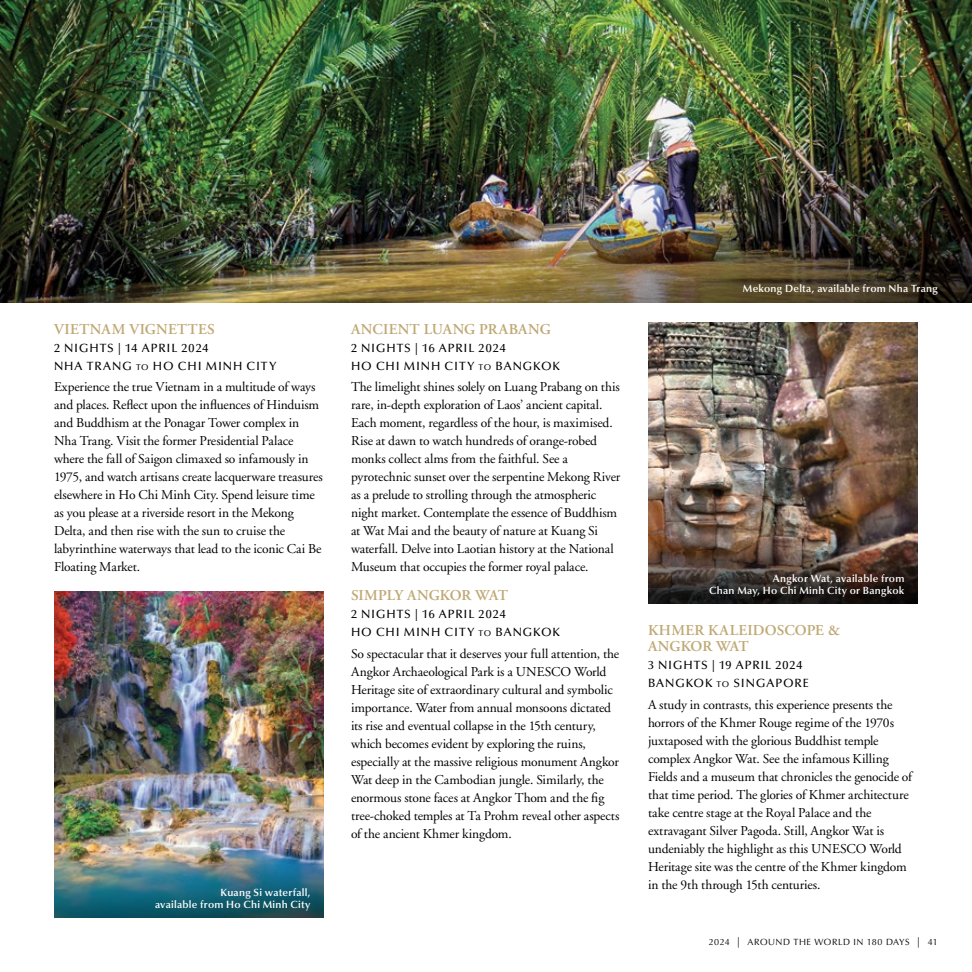
<style>
.page{position:relative;width:972px;height:972px;background:#fff}
.page>*{position:absolute;margin:0;border:0;box-sizing:border-box;transform-origin:0 0}
.t1{font:600 15px/15.8px "Adobe Garamond";letter-spacing:.01em;color:#bfa874}
.t2{font:600 15px "Adobe Garamond";letter-spacing:-.01em;color:#bfa874}
.t3{font:13.5px/18px "Adobe Garamond";letter-spacing:-.01em;color:#000}
.t4{font:500 12px/18px "Optima";letter-spacing:.075em;color:#000}
.t5{font:600 10.5px/12.6px "Optima";letter-spacing:.02em;color:#fff;text-align:right}
.t6{font:9px "Optima";letter-spacing:.05em;color:#000}
.s1{font-size:8.4px}
.s2{font-size:10.5px}
</style>
<div class="page">
<img style="left:54px;top:592px;width:270px;height:223px">
<img style="left:54px;top:815px;width:270px;height:103px">
<img style="left:0;top:0;width:972px;height:162px">
<img style="left:0;top:162px;width:972px;height:140px">
<img style="left:648px;top:323px;width:270px;height:190px">
<img style="left:648px;top:513px;width:270px;height:91px">
<p class="t1" style="left:54px;top:321px;width:162px">VIETNAM VIGNETTES</p>
<p class="t4" style="left:54px;top:339px;width:224px">2 NIGHTS | 14 APRIL 2024<br>NHA TRANG <span class="s1">TO</span> HO CHI MINH CITY</p>
<p class="t3" style="left:54px;top:378px;width:270px">Experience the true Vietnam in a multitude of ways and places. Reflect upon the influences of Hinduism and Buddhism at the Ponagar Tower complex in Nha Trang. Visit the former Presidential Palace where the fall of Saigon climaxed so infamously in 1975, and watch artisans create lacquerware treasures elsewhere in Ho Chi Minh City. Spend leisure time as you please at a riverside resort in the Mekong Delta, and then rise with the sun to cruise the labyrinthine waterways that lead to the iconic Cai Be Floating Market.</p>
<p class="t5" style="left:155px;top:886px;width:157px">Kuang Si waterfall,<br>available from Ho Chi Minh City</p>
<p class="t1" style="left:351px;top:321px;width:201px">ANCIENT LUANG PRABANG</p>
<p class="t4" style="left:351px;top:339px;width:210px">2 NIGHTS | 16 APRIL 2024<br>HO CHI MINH CITY <span class="s1">TO</span> BANGKOK</p>
<p class="t3" style="left:351px;top:378px;width:271px">The limelight shines solely on Luang Prabang on this rare, in-depth exploration of Laos’ ancient capital.<br>Each moment, regardless of the hour, is maximised.<br>Rise at dawn to watch hundreds of orange-robed monks collect alms from the faithful. See a pyrotechnic sunset over the serpentine Mekong River as a prelude to strolling through the atmospheric night market. Contemplate the essence of Buddhism at Wat Mai and the beauty of nature at Kuang Si waterfall. Delve into Laotian history at the National Museum that occupies the former royal palace.</p>
<p class="t2" style="left:351px;top:587px;width:159px">SIMPLY ANGKOR WAT</p>
<p class="t4" style="left:351px;top:605px;width:210px">2 NIGHTS | 16 APRIL 2024<br>HO CHI MINH CITY <span class="s1">TO</span> BANGKOK</p>
<p class="t3" style="left:351px;top:645px;width:270px">So spectacular that it deserves your full attention, the Angkor Archaeological Park is a UNESCO World Heritage site of extraordinary cultural and symbolic importance. Water from annual monsoons dictated its rise and eventual collapse in the 15th century, which becomes evident by exploring the ruins, especially at the massive religious monument Angkor Wat deep in the Cambodian jungle. Similarly, the enormous stone faces at Angkor Thom and the fig tree-choked temples at Ta Prohm reveal other aspects of the ancient Khmer kingdom.</p>
<p class="t5" style="left:743px;top:282px;width:196px">Mekong Delta, available from Nha Trang</p>
<p class="t5" style="left:709px;top:572px;width:197px">Angkor Wat, available from<br>Chan May, Ho Chi Minh City or Bangkok</p>
<p class="t1" style="left:648px;top:623px;width:194px">KHMER KALEIDOSCOPE &amp;<br>ANGKOR WAT</p>
<p class="t4" style="left:648px;top:656px;width:162px">3 NIGHTS | 19 APRIL 2024<br>BANGKOK <span class="s1">TO</span> SINGAPORE</p>
<p class="t3" style="left:648px;top:696px;width:266px">A study in contrasts, this experience presents the horrors of the Khmer Rouge regime of the 1970s juxtaposed with the glorious Buddhist temple complex Angkor Wat. See the infamous Killing Fields and a museum that chronicles the genocide of that time period. The glories of Khmer architecture take centre stage at the Royal Palace and the extravagant Silver Pagoda. Still, Angkor Wat is undeniably the highlight as this UNESCO World Heritage site was the centre of the Khmer kingdom in the 9th through 15th centuries.</p>
<p class="t6" style="left:709px;top:937px;width:230px">2024 <span class="s2">|</span> AROUND THE WORLD IN 180 DAYS <span class="s2">|</span> 41</p>
</div>
